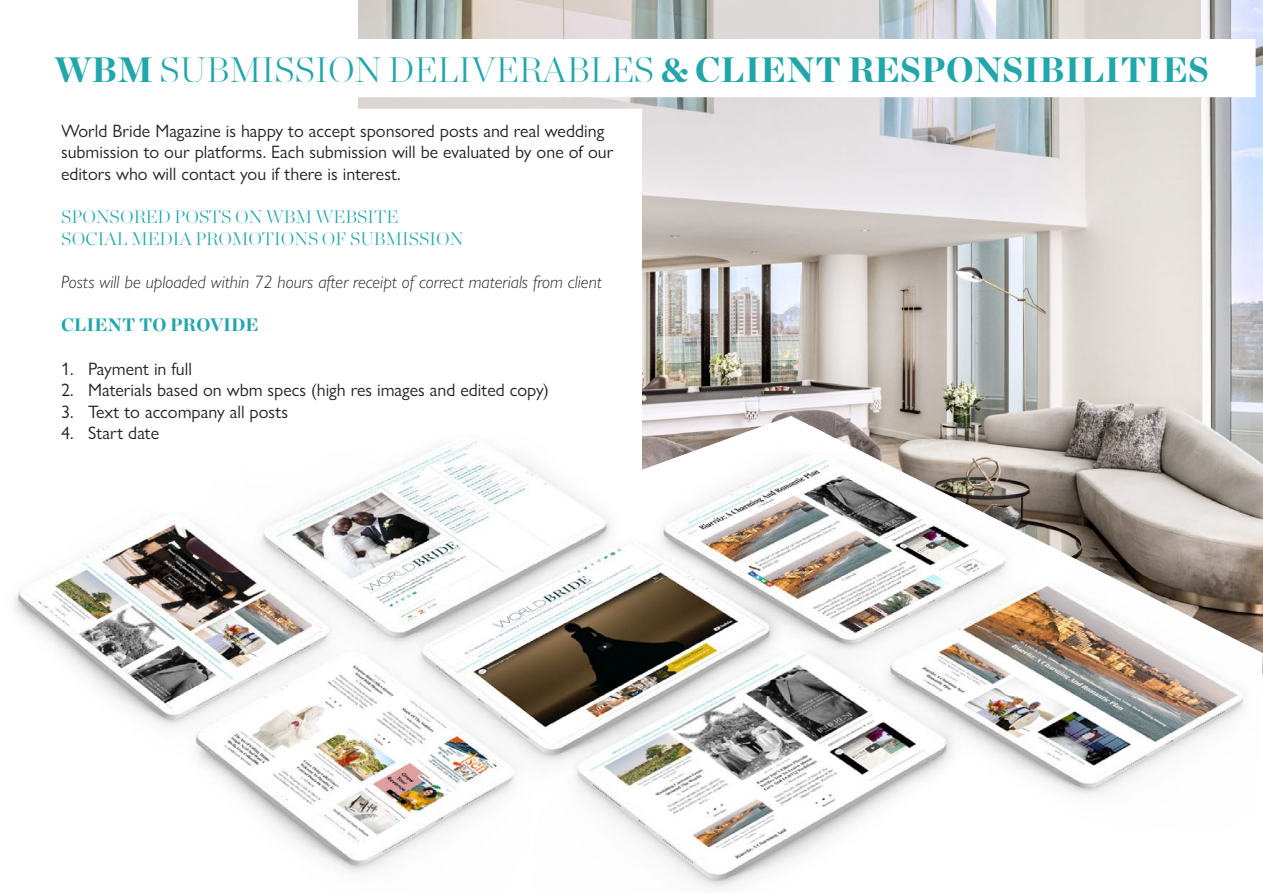
<style>
.page{position:relative;width:1263px;height:893px;background:#fff}
.page>*{position:absolute;margin:0;border:0;box-sizing:border-box;transform-origin:0 0}
.t1{font:900 35.25px "Chronicle Display";color:#21a6ab}
.t2{font:18px/21.6px "Gill Sans Nova";color:#242324}
.t3{font:italic 300 18px "Gill Sans Nova";color:#242324}
.t4{font:200 18px "Chronicle Display";color:#21a6ab}
.t5{font:900 18px "Chronicle Display";color:#21a6ab}
.s1{font-weight:200}
</style>
<div class="page">
<img style="left:358px;top:0;width:905px;height:426px">
<div style="left:47px;top:47px;width:1201px;height:43px;background:#fff"></div>
<img style="left:14px;top:426px;width:1249px;height:462px">
<svg style="left:39px;top:101px;width:611px;height:376px"></svg>
<svg style="left:759px;top:416px;width:65px;height:31px"></svg>
<p class="t1" style="left:54px;top:41px;width:1156px">WBM <span class="s1">SUBMISSION DELIVERABLES</span> &amp; CLIENT RESPONSIBILITIES</p>
<p class="t2" style="left:61px;top:120px;width:554px">World Bride Magazine is happy to accept sponsored posts and real wedding submission to our platforms. Each submission will be evaluated by one of our editors who will contact you if there is interest.</p>
<p class="t4" style="left:61px;top:203px;width:338px">SPONSORED POSTS ON WBM WEBSITE</p>
<p class="t4" style="left:61px;top:225px;width:404px">SOCIAL MEDIA PROMOTIONS OF SUBMISSION</p>
<p class="t3" style="left:61px;top:271px;width:542px">Posts will be uploaded within 72 hours after receipt of correct materials from client</p>
<p class="t5" style="left:61px;top:310px;width:199px">CLIENT TO PROVIDE</p>
<p class="t2" style="left:61px;top:357px;width:132px">1. Payment in full</p>
<p class="t2" style="left:61px;top:379px;width:489px">2. Materials based on wbm specs (high res images and edited copy)</p>
<p class="t2" style="left:61px;top:401px;width:228px">3. Text to accompany all posts</p>
<p class="t2" style="left:61px;top:422px;width:100px">4. Start date</p>
</div>
